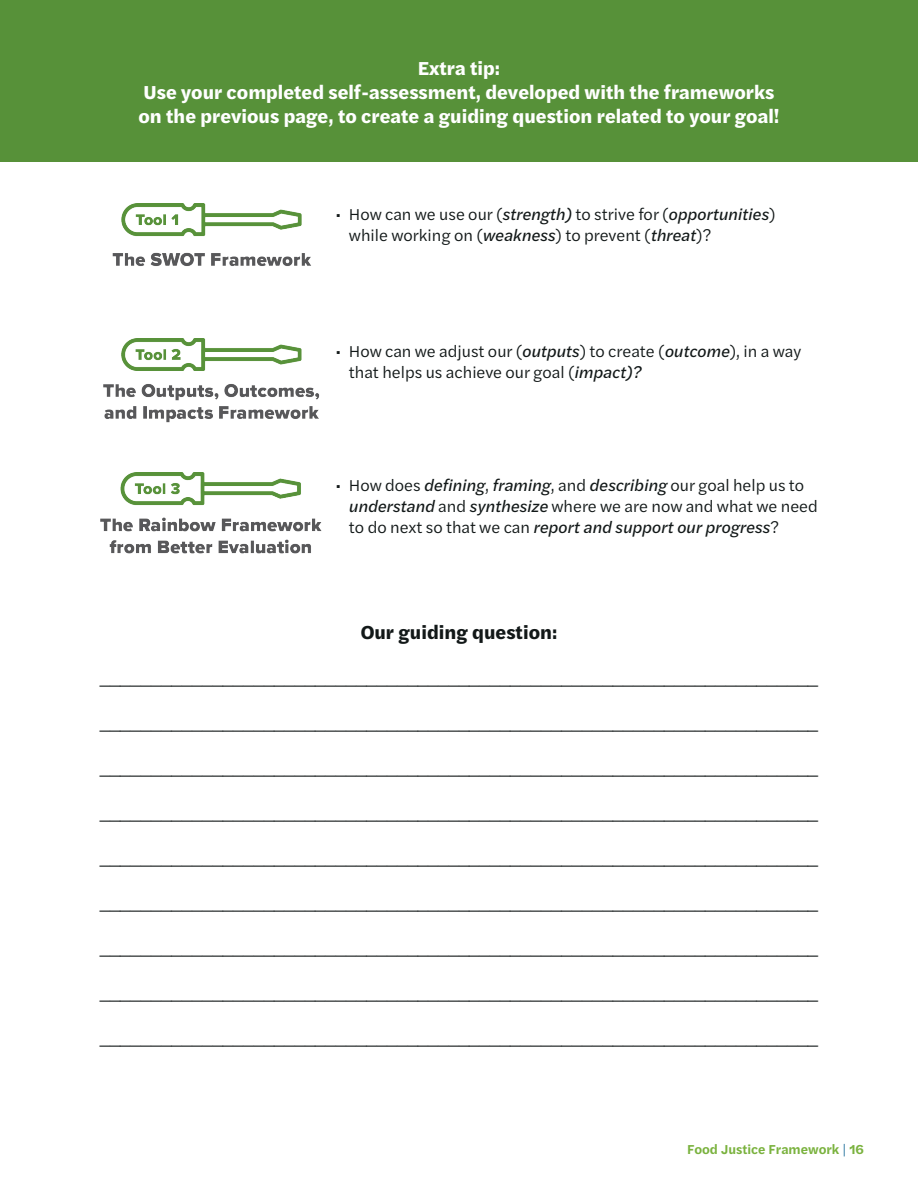
<style>
.page{position:relative;width:918px;height:1188px;background:#fff}
.page>*{position:absolute;margin:0;border:0;box-sizing:border-box;transform-origin:0 0}
.t1{font:700 19.5px/24px "Halyard Text";color:#fff;text-align:center}
.t2{font:700 19.5px "Halyard Text";color:#121818}
.t3{font:16.5px/21px "Halyard Text";color:#121818}
.t4{font:600 13.5px "Halyard Text";color:#7ab23e}
.s1{font-style:italic}
.s2{font-weight:300;color:#116695}
</style>
<div class="page">
<div style="left:0;top:0;width:918px;height:162px;background:#579139"></div>
<img style="left:112px;top:204px;width:199px;height:62px">
<img style="left:103px;top:339px;width:216px;height:84px">
<img style="left:101px;top:473px;width:220px;height:81px">
<p class="t1" style="left:138px;top:55px;width:643px">Extra tip:<br>Use your completed self-assessment, developed with the frameworks on the previous page, to create a guiding question related to your goal!</p>
<p class="t3" style="left:349px;top:203px;width:428px;text-indent:-14px">• How can we use our (<span class="s1">strength)</span> to strive for (<span class="s1">opportunities</span>) while working on (<span class="s1">weakness</span>) to prevent (<span class="s1">threat</span>)?</p>
<p class="t3" style="left:349px;top:340px;width:454px;text-indent:-14px">• How can we adjust our (<span class="s1">outputs</span>) to create (<span class="s1">outcome</span>), in a way that helps us achieve our goal (<span class="s1">impact)?</span></p>
<p class="t3" style="left:349px;top:474px;width:470px;text-indent:-14px">• How does <span class="s1">defining</span>, <span class="s1">framing</span>, and <span class="s1">describing</span> our goal help us to <span class="s1">understand</span> and <span class="s1">synthesize</span> where we are now and what we need to do next so that we can <span class="s1">report and support our progress</span>?</p>
<p class="t2" style="left:361px;top:618px;width:198px">Our guiding question:</p>
<p class="t3" style="left:100px;top:667px;width:720px">______________________________________________________________________</p>
<p class="t3" style="left:100px;top:712px;width:720px">______________________________________________________________________</p>
<p class="t3" style="left:100px;top:757px;width:720px">______________________________________________________________________</p>
<p class="t3" style="left:100px;top:802px;width:720px">______________________________________________________________________</p>
<p class="t3" style="left:100px;top:847px;width:720px">______________________________________________________________________</p>
<p class="t3" style="left:100px;top:892px;width:720px">______________________________________________________________________</p>
<p class="t3" style="left:100px;top:937px;width:720px">______________________________________________________________________</p>
<p class="t3" style="left:100px;top:982px;width:720px">______________________________________________________________________</p>
<p class="t3" style="left:100px;top:1027px;width:720px">______________________________________________________________________</p>
<p class="t4" style="left:687px;top:1140px;width:178px">Food Justice Framework <span class="s2">|</span> 16</p>
</div>
